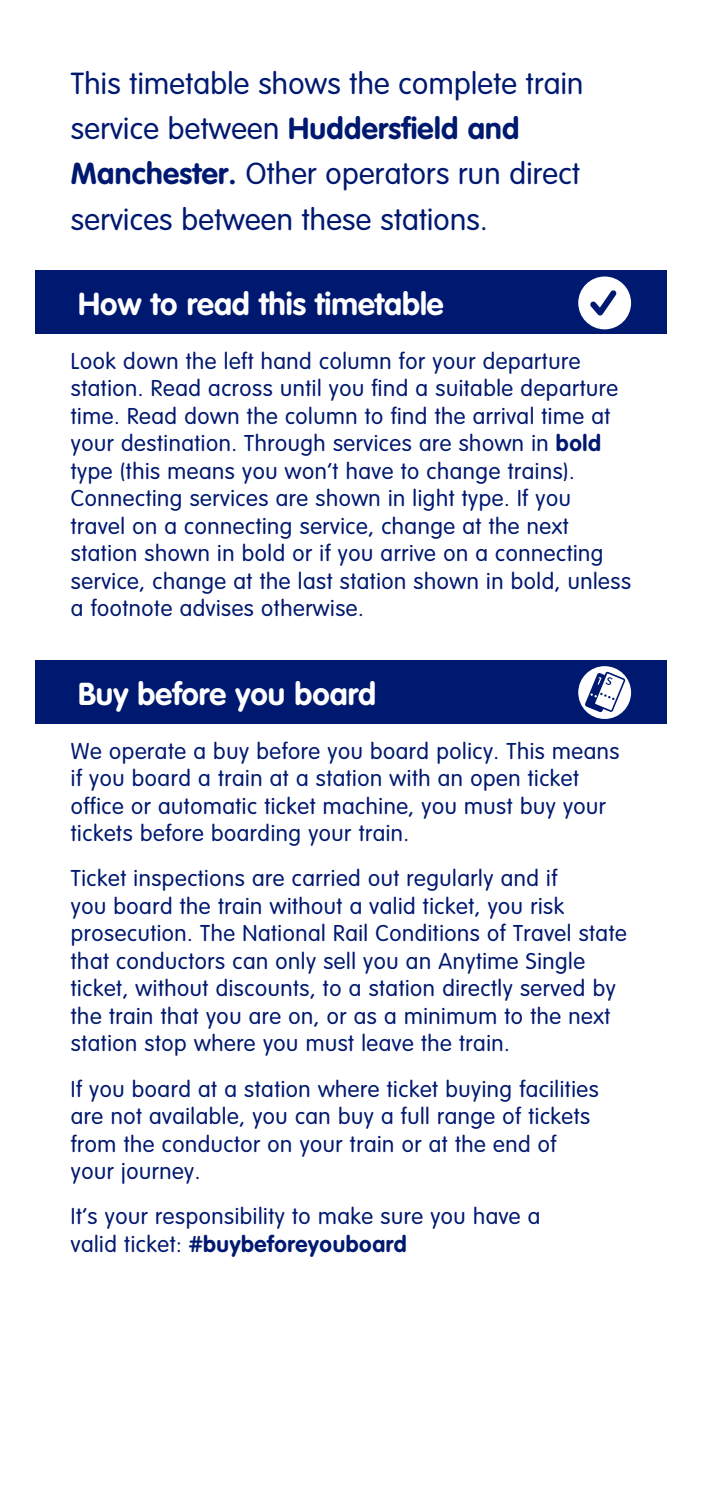
<style>
.page{position:relative;width:702px;height:1489px;background:#fff}
.page>*{position:absolute;margin:0;border:0;box-sizing:border-box;transform-origin:0 0}
.t1{font:700 31.25px "VAG Rounded";color:#fff}
.t2{font:300 30px/45px "VAG Rounded";letter-spacing:.01em;color:#001970}
.t3{font:300 22.5px/27.5px "VAG Rounded";letter-spacing:.025em;color:#001970}
.s1{font-weight:700}
</style>
<div class="page">
<div style="left:35px;top:270px;width:631px;height:64px;background:#001970"></div>
<div style="left:578px;top:276px;width:53px;height:53px;background:#fff;border-radius:50%"></div>
<svg style="left:590px;top:290px;width:26px;height:25px"></svg>
<div style="left:35px;top:660px;width:631px;height:64px;background:#001970"></div>
<div style="left:578px;top:666px;width:53px;height:53px;background:#fff;border-radius:50%"></div>
<svg style="left:584px;top:671px;width:41px;height:41px"></svg>
<h2 class="t2" style="left:71px;top:61px;width:514px">This timetable shows the complete train service between <span class="s1">Huddersfield and Manchester.</span> Other operators run direct services between these stations.</h2>
<h1 class="t1" style="left:78px;top:286px;width:367px">How to read this timetable</h1>
<p class="t3" style="left:71px;top:347px;width:561px">Look down the left hand column for your departure station. Read across until you find a suitable departure time. Read down the column to find the arrival time at your destination. Through services are shown in <span class="s1">bold </span>type (this means you won’t have to change trains).<br>Connecting services are shown in light type. If you<br>travel on a connecting service, change at the next station shown in bold or if you arrive on a connecting service, change at the last station shown in bold, unless a footnote advises otherwise.</p>
<h1 class="t1" style="left:78px;top:675px;width:299px">Buy before you board</h1>
<p class="t3" style="left:71px;top:736px;width:550px">We operate a buy before you board policy. This means if you board a train at a station with an open ticket office or automatic ticket machine, you must buy your tickets before boarding your train.</p>
<p class="t3" style="left:71px;top:864px;width:557px">Ticket inspections are carried out regularly and if<br>you board the train without a valid ticket, you risk prosecution. The National Rail Conditions of Travel state that conductors can only sell you an Anytime Single ticket, without discounts, to a station directly served by the train that you are on, or as a minimum to the next station stop where you must leave the train.</p>
<p class="t3" style="left:71px;top:1074px;width:529px">If you board at a station where ticket buying facilities are not available, you can buy a full range of tickets from the conductor on your train or at the end of your journey.</p>
<p class="t3" style="left:71px;top:1202px;width:471px">It’s your responsibility to make sure you have a valid ticket: <span class="s1">#buybeforeyouboard</span></p>
</div>
